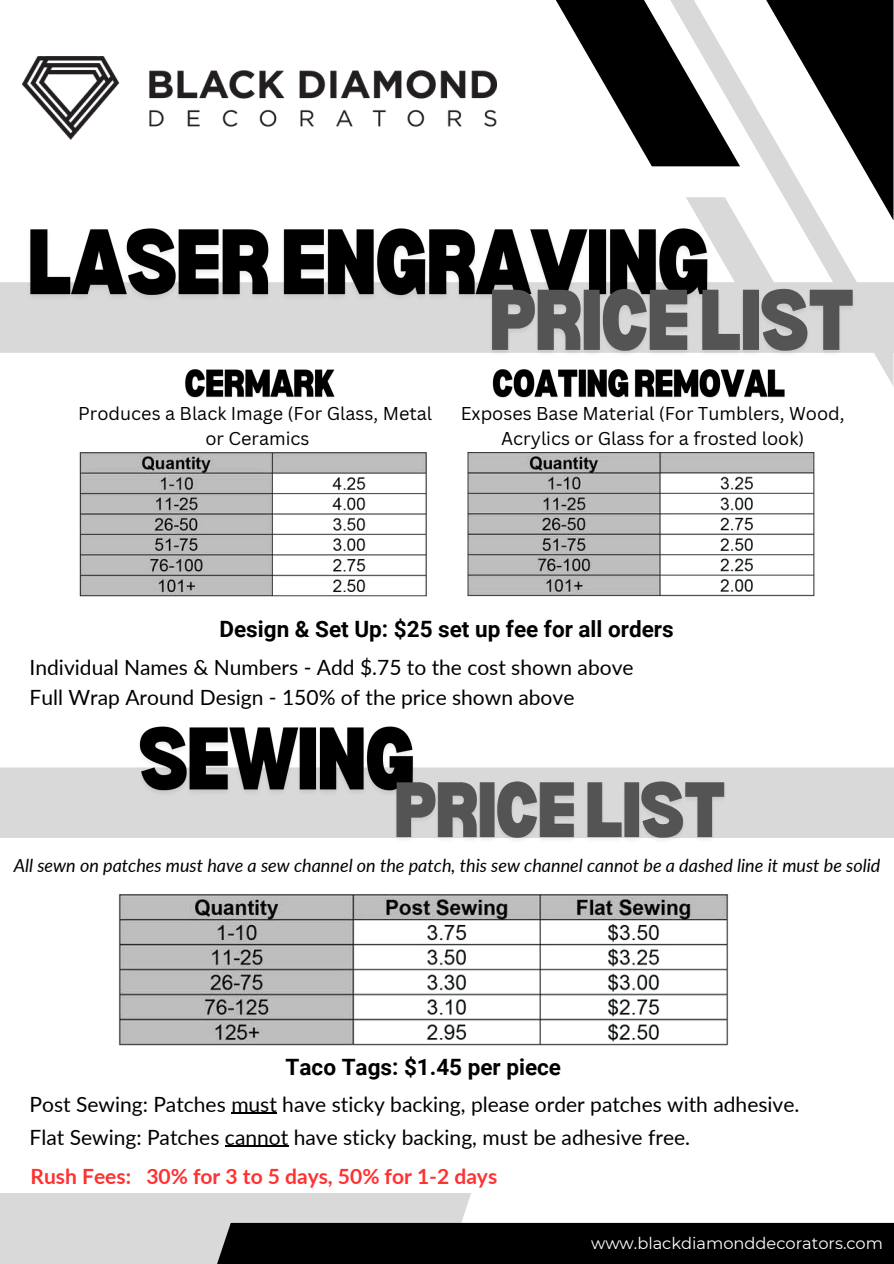
<style>
.page{position:relative;width:894px;height:1264px;background:#fff}
.page>*{position:absolute;margin:0;border:0;box-sizing:border-box;transform-origin:0 0}
.t1{font:700 22.5px "Roboto";color:#000}
.t2{font:21px "Lato";color:#000}
.t3{font:700 21px "Lato";color:#ff3131}
.t4{font:18px/24.8px "Canva Sans";color:#000;text-align:center}
.t5{font:italic 18px "Lato";color:#000}
.t6{font:16.2px "Montserrat";color:#fff}
</style>
<div class="page">
<svg style="left:555px;top:0;width:337px;height:272px"></svg>
<div style="left:0;top:1192px;width:471px;height:71px;background:#d9d9d9"></div>
<div style="left:164px;top:1222px;width:729px;height:41px;background:#000"></div>
<div style="left:0;top:282px;width:893px;height:71px;background:#d9d9d9"></div>
<img style="left:23px;top:56px;width:473px;height:84px">
<img style="left:79px;top:452px;width:736px;height:145px">
<div style="left:0;top:767px;width:893px;height:71px;background:#d9d9d9"></div>
<img style="left:118px;top:894px;width:611px;height:152px">
<img style="left:22px;top:211px;width:693px;height:96px">
<img style="left:484px;top:272px;width:375px;height:82px">
<img style="left:185px;top:369px;width:150px;height:29px">
<img style="left:492px;top:369px;width:293px;height:29px">
<img style="left:131px;top:726px;width:283px;height:76px">
<img style="left:389px;top:766px;width:341px;height:74px">
<hr style="left:231px;top:1112px;width:46px;height:1px;background:#000">
<hr style="left:225px;top:1145px;width:63px;height:1px;background:#000">
<p class="t4" style="left:78px;top:401px;width:355px">Produces a Black Image (For Glass, Metal</p>
<p class="t4" style="left:205px;top:426px;width:106px">or Ceramics</p>
<p class="t4" style="left:460px;top:401px;width:385px">Exposes Base Material (For Tumblers, Wood,<br>Acrylics or Glass for a frosted look)</p>
<p class="t1" style="left:219px;top:615px;width:455px">Design &amp; Set Up: $25 set up fee for all orders</p>
<h6 class="t2" style="left:30px;top:653px;width:605px">Individual Names &amp; Numbers - Add $.75 to the cost shown above</h6>
<p class="t2" style="left:30px;top:684px;width:546px">Full Wrap Around Design - 150% of the price shown above</p>
<h4 class="t5" style="left:14px;top:854px;width:867px">All sewn on patches must have a sew channel on the patch, this sew channel cannot be a dashed line it must be solid</h4>
<h5 class="t1" style="left:285px;top:1054px;width:277px">Taco Tags: $1.45 per piece</h5>
<h4 class="t2" style="left:30px;top:1090px;width:771px">Post Sewing: Patches must have sticky backing, please order patches with adhesive.</h4>
<h5 class="t2" style="left:30px;top:1123px;width:662px">Flat Sewing: Patches cannot have sticky backing, must be adhesive free.</h5>
<h6 class="t3" style="left:31px;top:1163px;width:468px">Rush Fees: 30% for 3 to 5 days, 50% for 1-2 days</h6>
<p class="t6" style="left:591px;top:1232px;width:293px">www.blackdiamonddecorators.com</p>
</div>
